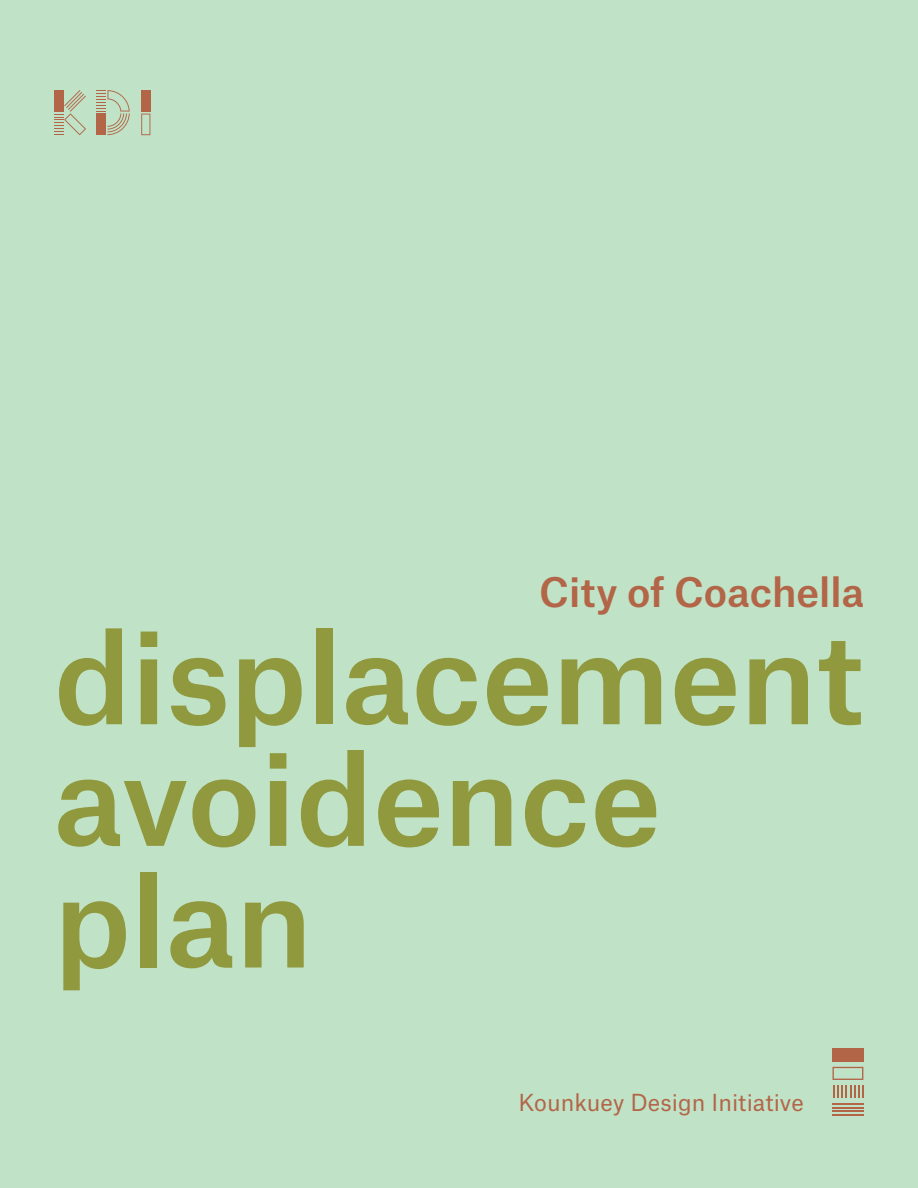
<style>
.page{position:relative;width:918px;height:1188px;background:#c0e2c6}
.page>*{position:absolute;margin:0;border:0;box-sizing:border-box;transform-origin:0 0}
.t1{font:500 121.65px/121.6px "Atlas Grotesk";color:#90993e}
.t2{font:500 39px "Atlas Grotesk";color:#b36548}
.t3{font:22.5px "Atlas Grotesk";color:#b36548}
</style>
<div class="page">
<div style="left:141px;top:90px;width:9px;height:22px;background:#b36548"></div>
<svg style="left:141px;top:114px;width:9px;height:21px"></svg>
<svg style="left:96px;top:90px;width:34px;height:45px"></svg>
<svg style="left:54px;top:90px;width:32px;height:45px"></svg>
<svg style="left:832px;top:1067px;width:32px;height:31px"></svg>
<hr style="left:833px;top:1115px;width:31px;height:1px;background:#b36548">
<hr style="left:833px;top:1111px;width:31px;height:1px;background:#b36548">
<hr style="left:833px;top:1107px;width:31px;height:1px;background:#b36548">
<hr style="left:833px;top:1103px;width:31px;height:1px;background:#b36548">
<div style="left:832px;top:1049px;width:32px;height:13px;background:#b36548"></div>
<p class="t2" style="left:539px;top:560px;width:326px">City of Coachella</p>
<p class="t1" style="left:54px;top:604px;width:811px">displacement avoidence plan</p>
<p class="t3" style="left:518px;top:1085px;width:287px">Kounkuey Design Initiative</p>
</div>
